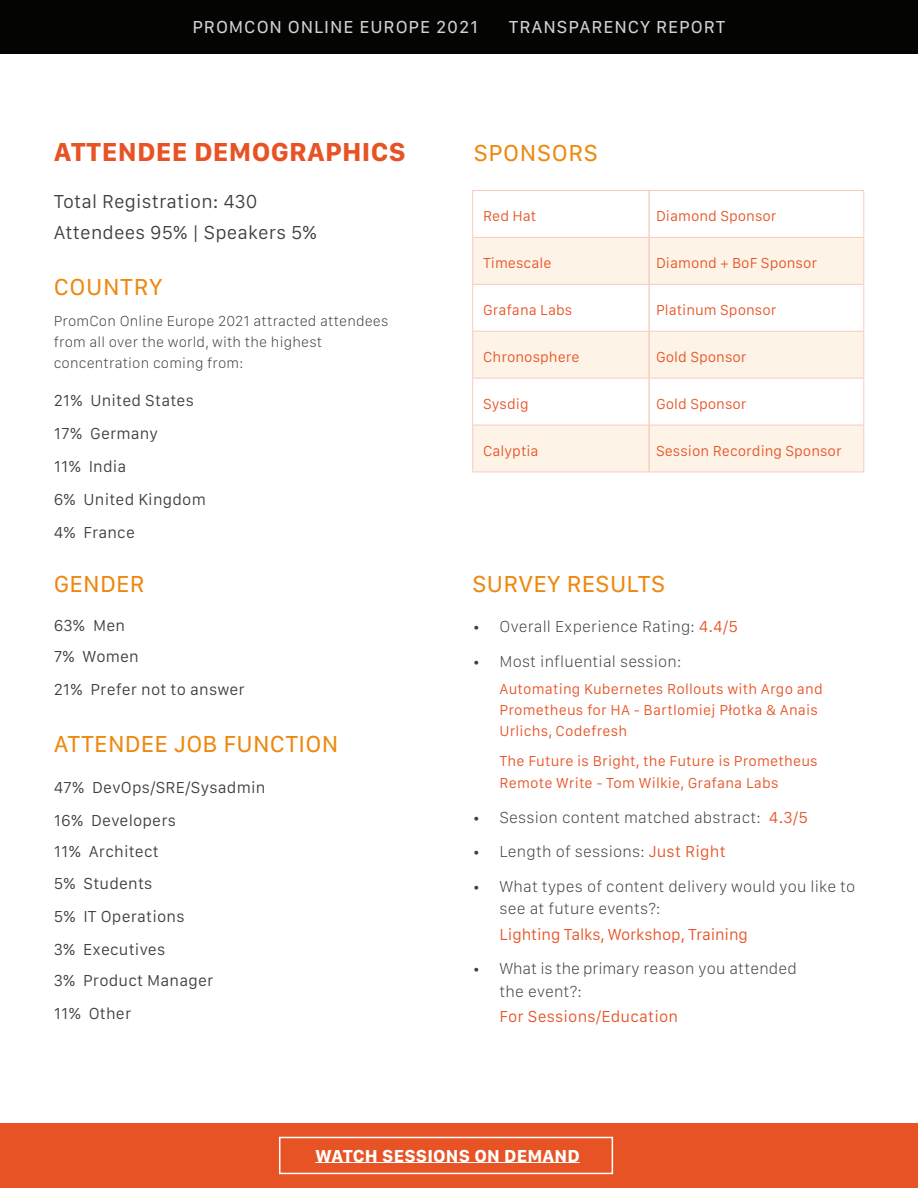
<style>
.page{position:relative;width:918px;height:1188px;background:#fff}
.page>*{position:absolute;margin:0;border:0;box-sizing:border-box;transform-origin:0 0}
.SP_QuoteName{font:700 27px "SF Compact Text";letter-spacing:.01em;color:#e75325}
.SP_QuoteName-2{font:24px "SF Compact Text";letter-spacing:.01em;color:#ed8911}
.SP_QuoteName-3{font:300 19.5px "SF Compact Text";letter-spacing:.01em;color:#3e3e3f}
.SP_FeaturedQuote{font:18px "SF Compact Text";letter-spacing:.05em;color:#d1d2d4}
.SP_QuoteName-4{font:700 18px "SF Compact Text";letter-spacing:.01em;color:#fff}
.t1{font:100 16.5px/22.5px "SF Compact Text";letter-spacing:.01em;color:#3e3e3f}
.SP_QuoteName-5{font:300 16.5px/31.5px "SF Compact Text";letter-spacing:.01em;color:#3e3e3f}
.t2{font:300 16.5px "SF Compact Text";letter-spacing:-.01em;color:#e75325}
.t3{font:300 16.5px "SF Compact Text";letter-spacing:.01em;color:#e75325}
.SP_QuoteName-6{font:300 15px/21px "SF Compact Text";letter-spacing:.01em;color:#e75325}
.SP_QuoteName-7{font:100 15px/21px "SF Compact Text";letter-spacing:.01em;color:#3e3e3f}
.s1{font-weight:300;color:#e75325}
</style>
<div class="page">
<div style="left:0;top:1123px;width:918px;height:65px;background:#e75325"></div>
<svg style="left:473px;top:238px;width:391px;height:234px;fill:#fdf3e7"></svg>
<hr style="left:472px;top:190px;width:177px;height:1px;background:#f8cbbe">
<hr style="left:472px;top:191px;width:1px;height:46px;background:#f8cbbe">
<hr style="left:649px;top:190px;width:215px;height:1px;background:#f8cbbe">
<hr style="left:864px;top:191px;width:1px;height:46px;background:#f8cbbe">
<hr style="left:472px;top:285px;width:1px;height:46px;background:#f8cbbe">
<hr style="left:864px;top:285px;width:1px;height:46px;background:#f8cbbe">
<hr style="left:472px;top:378px;width:1px;height:47px;background:#f8cbbe">
<hr style="left:864px;top:378px;width:1px;height:47px;background:#f8cbbe">
<hr style="left:649px;top:191px;width:1px;height:46px;background:#f5baa8">
<hr style="left:649px;top:238px;width:1px;height:46px;background:#f5baa8">
<hr style="left:649px;top:285px;width:1px;height:46px;background:#f5baa8">
<hr style="left:649px;top:331px;width:1px;height:47px;background:#f5baa8">
<hr style="left:649px;top:378px;width:1px;height:47px;background:#f5baa8">
<hr style="left:649px;top:425px;width:1px;height:47px;background:#f5baa8">
<hr style="left:472px;top:237px;width:177px;height:1px;background:#f8cbbe">
<hr style="left:472px;top:238px;width:1px;height:46px;background:#f8cbbe">
<hr style="left:649px;top:237px;width:215px;height:1px;background:#f8cbbe">
<hr style="left:864px;top:238px;width:1px;height:46px;background:#f8cbbe">
<hr style="left:472px;top:284px;width:177px;height:1px;background:#f8cbbe">
<hr style="left:649px;top:284px;width:215px;height:1px;background:#f8cbbe">
<hr style="left:472px;top:331px;width:177px;height:1px;background:#f8cbbe">
<hr style="left:472px;top:331px;width:1px;height:47px;background:#f8cbbe">
<hr style="left:649px;top:331px;width:215px;height:1px;background:#f8cbbe">
<hr style="left:864px;top:331px;width:1px;height:47px;background:#f8cbbe">
<hr style="left:472px;top:378px;width:177px;height:1px;background:#f8cbbe">
<hr style="left:649px;top:378px;width:215px;height:1px;background:#f8cbbe">
<hr style="left:472px;top:425px;width:177px;height:1px;background:#f8cbbe">
<hr style="left:472px;top:425px;width:1px;height:47px;background:#f8cbbe">
<hr style="left:649px;top:425px;width:215px;height:1px;background:#f8cbbe">
<hr style="left:864px;top:425px;width:1px;height:47px;background:#f8cbbe">
<hr style="left:472px;top:472px;width:177px;height:1px;background:#f8cbbe">
<hr style="left:649px;top:472px;width:215px;height:1px;background:#f8cbbe">
<div style="left:0;top:0;width:918px;height:54px;background:#040503"></div>
<hr style="left:315px;top:1162px;width:265px;height:1px;background:#fff">
<div style="left:279px;top:1137px;width:334px;height:37px;border:2px solid #fff"></div>
<p class="SP_FeaturedQuote" style="left:192px;top:16px;width:287px">PROMCON ONLINE EUROPE 2021</p>
<p class="SP_FeaturedQuote" style="left:509px;top:16px;width:218px">TRANSPARENCY REPORT</p>
<p class="SP_QuoteName" style="left:54px;top:136px;width:354px">ATTENDEE DEMOGRAPHICS</p>
<p class="SP_QuoteName-2" style="left:474px;top:138px;width:126px">SPONSORS</p>
<p class="SP_QuoteName-3" style="left:54px;top:190px;width:205px">Total Registration: 430</p>
<p class="SP_QuoteName-3" style="left:54px;top:221px;width:264px">Attendees 95% | Speakers 5%</p>
<p class="SP_QuoteName-2" style="left:54px;top:272px;width:110px">COUNTRY</p>
<p class="SP_QuoteName-7" style="left:54px;top:311px;width:336px">PromCon Online Europe 2021 attracted attendees from all over the world, with the highest concentration coming from:</p>
<p class="SP_QuoteName-5" style="left:54px;top:384px;width:142px">21% United States</p>
<p class="SP_QuoteName-5" style="left:54px;top:417px;width:106px">17% Germany</p>
<p class="SP_QuoteName-5" style="left:54px;top:450px;width:74px">11% India</p>
<p class="SP_QuoteName-5" style="left:54px;top:483px;width:154px">6% United Kingdom</p>
<p class="SP_QuoteName-5" style="left:54px;top:516px;width:83px">4% France</p>
<p class="SP_QuoteName-2" style="left:54px;top:569px;width:93px">GENDER</p>
<p class="SP_QuoteName-5" style="left:54px;top:609px;width:87px">63% Men<br>7% Women</p>
<p class="SP_QuoteName-5" style="left:54px;top:674px;width:193px">21% Prefer not to answer</p>
<p class="SP_QuoteName-6" style="left:483px;top:205px;width:55px">Red Hat</p>
<p class="SP_QuoteName-6" style="left:656px;top:205px;width:122px">Diamond Sponsor</p>
<p class="SP_QuoteName-6" style="left:483px;top:252px;width:70px">Timescale</p>
<p class="SP_QuoteName-6" style="left:656px;top:252px;width:163px">Diamond + BoF Sponsor</p>
<p class="SP_QuoteName-6" style="left:483px;top:299px;width:91px">Grafana Labs</p>
<p class="SP_QuoteName-6" style="left:656px;top:299px;width:122px">Platinum Sponsor</p>
<p class="SP_QuoteName-6" style="left:483px;top:346px;width:98px">Chronosphere</p>
<p class="SP_QuoteName-6" style="left:656px;top:346px;width:92px">Gold Sponsor</p>
<p class="SP_QuoteName-6" style="left:483px;top:393px;width:47px">Sysdig</p>
<p class="SP_QuoteName-6" style="left:656px;top:393px;width:92px">Gold Sponsor</p>
<p class="SP_QuoteName-6" style="left:483px;top:440px;width:57px">Calyptia</p>
<p class="SP_QuoteName-6" style="left:656px;top:440px;width:187px">Session Recording Sponsor</p>
<p class="SP_QuoteName-2" style="left:472px;top:569px;width:194px">SURVEY RESULTS</p>
<p class="t1" style="left:472px;top:615px;width:267px">• Overall Experience Rating: <span class="s1">4.4/5</span></p>
<p class="t1" style="left:472px;top:650px;width:210px">• Most influential session:</p>
<p class="SP_QuoteName-6" style="left:500px;top:678px;width:325px">Automating Kubernetes Rollouts with Argo and<br>Prometheus for HA - Bartlomiej Płotka &amp; Anais<br>Urlichs, Codefresh</p>
<p class="SP_QuoteName-6" style="left:500px;top:749px;width:320px;line-height:22.5px">The Future is Bright, the Future is Prometheus<br>Remote Write - Tom Wilkie, Grafana Labs</p>
<p class="t1" style="left:472px;top:806px;width:337px">• Session content matched abstract: <span class="s1">4.3/5</span></p>
<p class="t1" style="left:472px;top:840px;width:255px">• Length of sessions: <span class="s1">Just Right</span></p>
<p class="t1" style="left:500px;top:875px;width:357px;text-indent:-27px">• What types of content delivery would you like to see at future events?:</p>
<p class="t2" style="left:500px;top:924px;width:250px">Lighting Talks, Workshop, Training</p>
<p class="t1" style="left:500px;top:957px;width:299px;text-indent:-27px">• What is the primary reason you attended the event?:</p>
<p class="t3" style="left:500px;top:1007px;width:180px">For Sessions/Education</p>
<p class="SP_QuoteName-2" style="left:54px;top:730px;width:286px">ATTENDEE JOB FUNCTION</p>
<p class="SP_QuoteName-5" style="left:54px;top:771px;width:213px">47% DevOps/SRE/Sysadmin</p>
<p class="SP_QuoteName-5" style="left:54px;top:804px;width:124px">16% Developers<br>11% Architect<br>5% Students</p>
<p class="SP_QuoteName-5" style="left:54px;top:900px;width:132px">5% IT Operations</p>
<p class="SP_QuoteName-5" style="left:54px;top:933px;width:161px">3% Executives<br>3% Product Manager</p>
<p class="SP_QuoteName-5" style="left:54px;top:998px;width:79px">11% Other</p>
<p class="SP_QuoteName-4" style="left:315px;top:1145px;width:266px">WATCH SESSIONS ON DEMAND</p>
</div>
